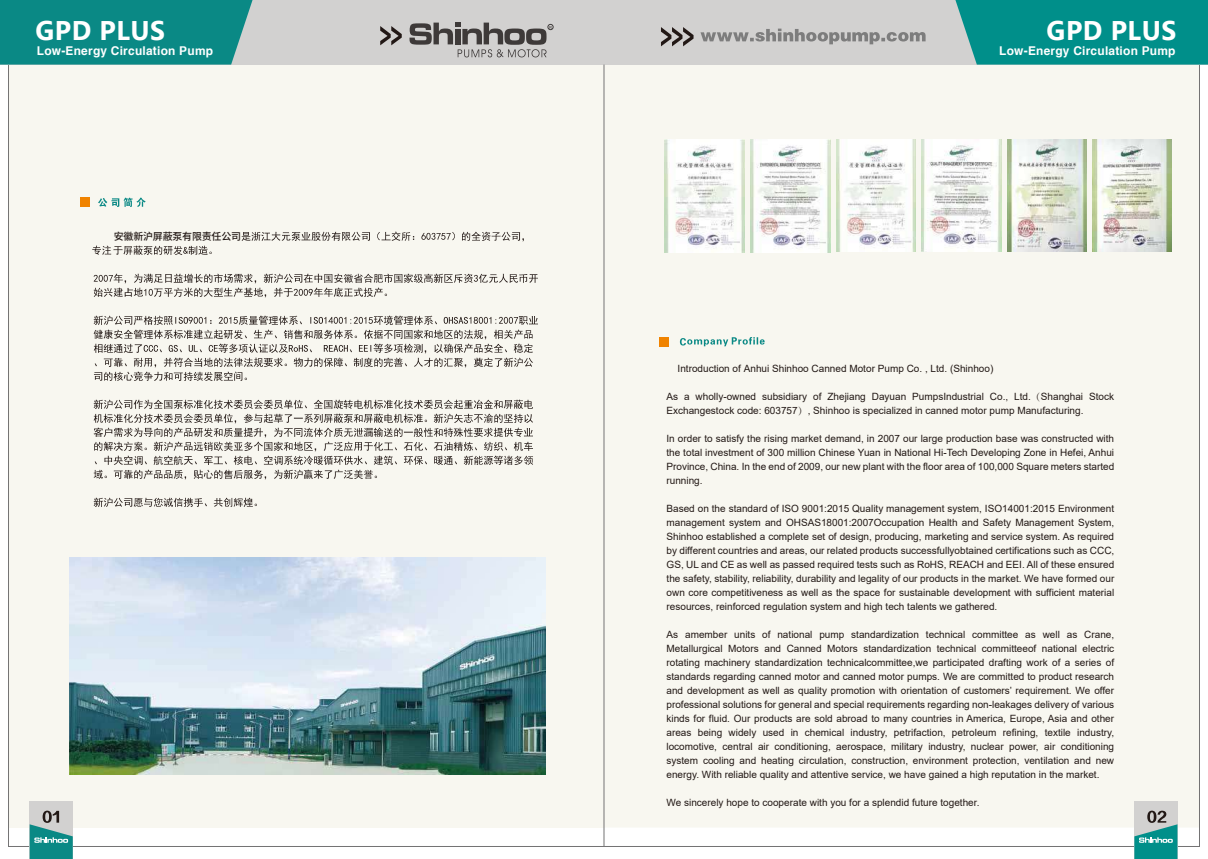
<style>
.page{position:relative;width:1208px;height:859px;background:#fff}
.page>*{position:absolute;margin:0;border:0;box-sizing:border-box;transform-origin:0 0}
.t1{font:700 27px "Ebrima";letter-spacing:.02em;color:#fff}
.t2{font:12.1px "CT Zong Yi SF";letter-spacing:.02em;color:#fff}
.t3{font:10px/14px "Arial";color:#221815;text-align:justify}
.t4{font:500 10px "Source Han Sans SC";letter-spacing:-.02em;color:#221815}
.t5{font:4.1px "Arial";color:#3e3a39}
.s1{font-family:"Adobe Song Std";font-weight:300}
</style>
<div class="page">
<div style="left:604px;top:65px;width:594px;height:762px;background:#f8f7f0"></div>
<div style="left:8px;top:59px;width:595px;height:768px;background:#f8f7f0"></div>
<div style="left:0;top:0;width:1208px;height:65px;background:#d2d1d0"></div>
<hr style="left:603px;top:65px;width:1px;height:781px;background:#747374">
<div style="left:0;top:0;width:252px;height:65px;background:#0a8985"></div>
<svg style="left:700px;top:29px;width:225px;height:15px"></svg>
<div style="left:30px;top:802px;width:43px;height:57px;background:#d2d1d0"></div>
<svg style="left:380px;top:26px;width:22px;height:19px"></svg>
<svg style="left:661px;top:27px;width:32px;height:19px"></svg>
<div style="left:1134px;top:802px;width:43px;height:57px;background:#d2d1d0"></div>
<svg style="left:30px;top:811px;width:43px;height:48px"></svg>
<svg style="left:1134px;top:811px;width:43px;height:48px"></svg>
<svg style="left:680px;top:337px;width:84px;height:9px"></svg>
<div style="left:659px;top:337px;width:10px;height:9px;background:#f08300"></div>
<div style="left:80px;top:197px;width:10px;height:9px;background:#f08300"></div>
<svg style="left:98px;top:198px;width:48px;height:9px"></svg>
<img style="left:69px;top:558px;width:476px;height:216px">
<div style="left:955px;top:0;width:253px;height:65px;background:#008f8a"></div>
<svg style="left:409px;top:23px;width:144px;height:34px"></svg>
<svg style="left:94px;top:274px;width:444px;height:23px"></svg>
<svg style="left:94px;top:316px;width:444px;height:65px"></svg>
<svg style="left:94px;top:400px;width:439px;height:79px"></svg>
<svg style="left:94px;top:498px;width:163px;height:9px"></svg>
<img style="left:665px;top:139px;width:80px;height:113px">
<img style="left:750px;top:139px;width:80px;height:113px">
<img style="left:836px;top:139px;width:79px;height:113px">
<img style="left:921px;top:139px;width:80px;height:113px">
<img style="left:1007px;top:139px;width:79px;height:113px">
<img style="left:1092px;top:140px;width:80px;height:112px">
<svg style="left:92px;top:232px;width:432px;height:23px"></svg>
<h1 class="t1" style="left:35px;top:9px;width:131px">GPD PLUS</h1>
<p class="t2" style="left:37px;top:44px;width:178px">Low-Energy Circulation Pump</p>
<p class="t4" style="left:114px;top:231px;width:129px">安徽新沪屏蔽泵有限责任公司</p>
<p class="t5" style="left:549px;top:24px;width:4px">R</p>
<h1 class="t1" style="left:1046px;top:9px;width:131px">GPD PLUS</h1>
<p class="t2" style="left:999px;top:44px;width:178px">Low-Energy Circulation Pump</p>
<p class="t3" style="left:677px;top:361px;width:317px">Introduction of Anhui Shinhoo Canned Motor Pump Co. , Ltd. (Shinhoo)</p>
<p class="t3" style="left:666px;top:389px;width:449px">As a wholly-owned subsidiary of Zhejiang Dayuan PumpsIndustrial Co., Ltd.<span class="s1">（</span>Shanghai Stock<br>Exchangestock code: 603757<span class="s1">）</span>, Shinhoo is specialized in canned motor pump Manufacturing.</p>
<p class="t3" style="left:666px;top:431px;width:449px">In order to satisfy the rising market demand, in 2007 our large production base was constructed with the total investment of 300 million Chinese Yuan in National Hi-Tech Developing Zone in Hefei, Anhui Province, China. In the end of 2009, our new plant with the floor area of 100,000 Square meters started running.</p>
<p class="t3" style="left:666px;top:501px;width:449px">Based on the standard of ISO 9001:2015 Quality management system, ISO14001:2015 Environment management system and OHSAS18001:2007Occupation Health and Safety Management System, Shinhoo established a complete set of design, producing, marketing and service system. As required by different countries and areas, our related products successfullyobtained certifications such as CCC, GS, UL and CE as well as passed required tests such as RoHS, REACH and EEI. All of these ensured the safety, stability, reliability, durability and legality of our products in the market. We have formed our own core competitiveness as well as the space for sustainable development with sufficient material resources, reinforced regulation system and high tech talents we gathered.</p>
<p class="t3" style="left:666px;top:627px;width:449px">As amember units of national pump standardization technical committee as well as Crane, Metallurgical Motors and Canned Motors standardization technical committeeof national electric rotating machinery standardization technicalcommittee,we participated drafting work of a series of standards regarding canned motor and canned motor pumps. We are committed to product research and development as well as quality promotion with orientation of customers’ requirement. We offer professional solutions for general and special requirements regarding non-leakages delivery of various kinds for fluid. Our products are sold abroad to many countries in America, Europe, Asia and other areas being widely used in chemical industry, petrifaction, petroleum refining, textile industry, locomotive, central air conditioning, aerospace, military industry, nuclear power, air conditioning system cooling and heating circulation, construction, environment protection, ventilation and new energy. With reliable quality and attentive service, we have gained a high reputation in the market.</p>
<p class="t3" style="left:666px;top:795px;width:314px">We sincerely hope to cooperate with you for a splendid future together.</p>
</div>
